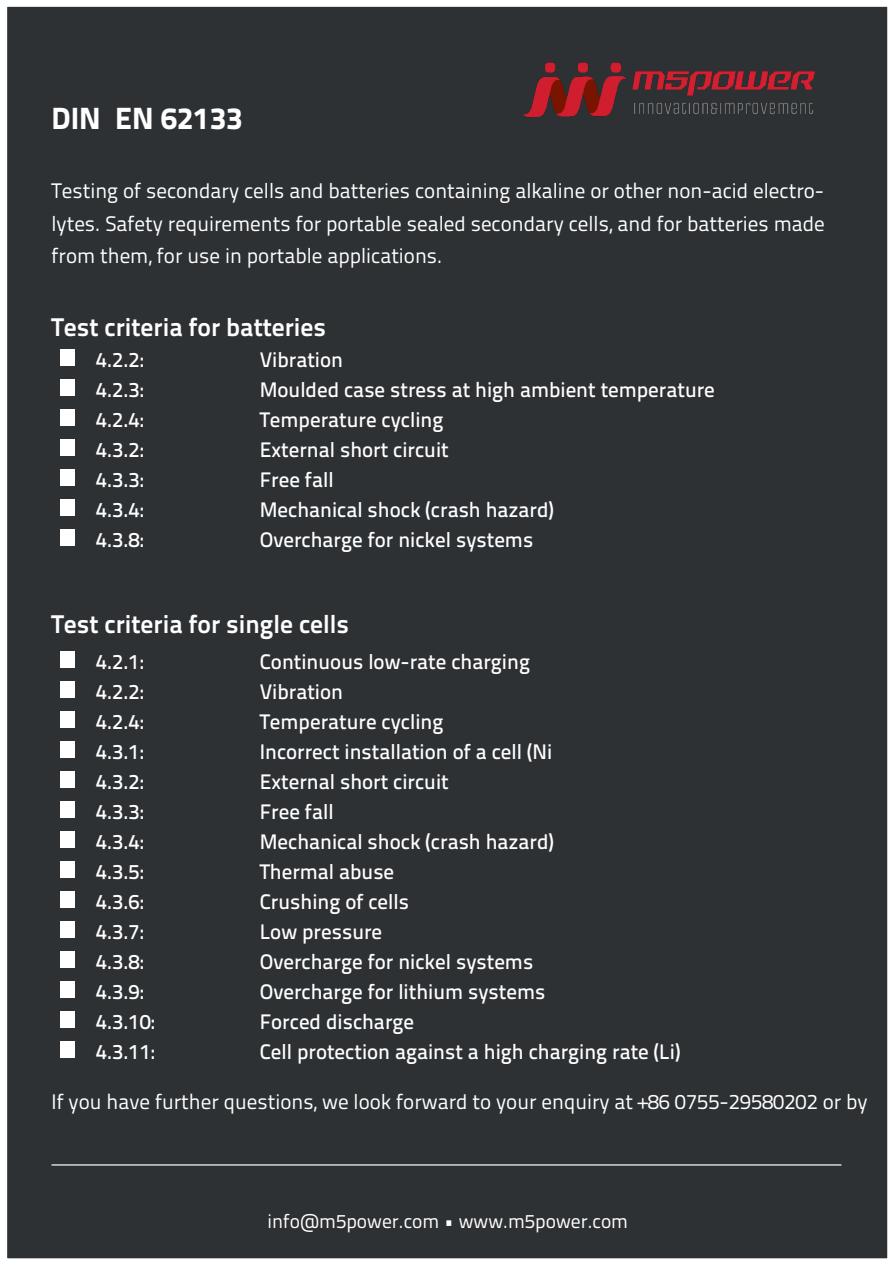
<style>
.page{position:relative;width:893px;height:1263px;background:#fff}
.page>*{position:absolute;margin:0;border:0;box-sizing:border-box;transform-origin:0 0}
.t1{font:800 30.75px "Titillium Text 22 L";color:#fff}
.t2{font:700 25.65px "Titillium Text 22 L";color:#fff}
.t3{font:500 21px "Titillium Text 22 L";color:#fff}
.t4{font:21px/32.4px "Titillium Text 22 L";color:#fff;text-align:justify}
.t5{font:19.5px "Titillium Text 22 L";color:#fff}
.s1{font-weight:700;font-size:59.7px}
.s2{font-size:59.7px}
</style>
<div class="page">
<div style="left:6px;top:5px;width:883px;height:1255px;background:#2e3134;border:2px solid #fff"></div>
<hr style="left:52px;top:1164px;width:789px;height:1px;background:#fff">
<img style="left:523px;top:5px;width:291px;height:112px">
<p class="t1" style="left:52px;top:94px;width:192px">DIN EN 62133</p>
<p class="t4" style="left:52px;top:173px;width:775px">Testing of secondary cells and batteries containing alkaline or other non-acid electro&shy;lytes. Safety requirements for portable sealed secondary cells, and for batteries made from them, for use in portable applications.</p>
<p class="t2" style="left:52px;top:308px;width:276px">Test criteria for batteries</p>
<p class="t3" style="left:52px;top:344px;width:94px"><span class="s1">•</span> 4.2.2:</p>
<p class="t3" style="left:260px;top:344px;width:85px">Vibration</p>
<p class="t3" style="left:52px;top:374px;width:94px"><span class="s2">•</span> 4.2.3:</p>
<p class="t3" style="left:260px;top:374px;width:457px">Moulded case stress at high ambient temperature</p>
<p class="t3" style="left:52px;top:404px;width:94px"><span class="s2">•</span> 4.2.4:</p>
<p class="t3" style="left:260px;top:404px;width:185px">Temperature cycling</p>
<p class="t3" style="left:52px;top:434px;width:94px"><span class="s2">•</span> 4.3.2:</p>
<p class="t3" style="left:260px;top:434px;width:190px">External short circuit</p>
<p class="t3" style="left:52px;top:464px;width:94px"><span class="s2">•</span> 4.3.3:</p>
<p class="t3" style="left:260px;top:464px;width:75px">Free fall</p>
<p class="t3" style="left:52px;top:494px;width:94px"><span class="s2">•</span> 4.3.4:</p>
<p class="t3" style="left:260px;top:494px;width:296px">Mechanical shock (crash hazard)</p>
<p class="t3" style="left:52px;top:524px;width:94px"><span class="s2">•</span> 4.3.8:</p>
<p class="t3" style="left:260px;top:524px;width:275px">Overcharge for nickel systems</p>
<p class="t2" style="left:52px;top:604px;width:299px">Test criteria for single cells</p>
<p class="t3" style="left:52px;top:646px;width:94px"><span class="s1">•</span> 4.2.1:</p>
<p class="t3" style="left:260px;top:646px;width:272px">Continuous low-rate charging</p>
<p class="t3" style="left:52px;top:676px;width:94px"><span class="s2">•</span> 4.2.2:</p>
<p class="t3" style="left:260px;top:676px;width:85px">Vibration</p>
<p class="t3" style="left:52px;top:706px;width:94px"><span class="s2">•</span> 4.2.4:</p>
<p class="t3" style="left:260px;top:706px;width:185px">Temperature cycling</p>
<p class="t3" style="left:52px;top:736px;width:94px"><span class="s2">•</span> 4.3.1:</p>
<p class="t3" style="left:260px;top:736px;width:294px">Incorrect installation of a cell (Ni</p>
<p class="t3" style="left:52px;top:766px;width:94px"><span class="s2">•</span> 4.3.2:</p>
<p class="t3" style="left:260px;top:766px;width:190px">External short circuit</p>
<p class="t3" style="left:52px;top:796px;width:94px"><span class="s2">•</span> 4.3.3:</p>
<p class="t3" style="left:260px;top:796px;width:75px">Free fall</p>
<p class="t3" style="left:52px;top:826px;width:94px"><span class="s2">•</span> 4.3.4:</p>
<p class="t3" style="left:260px;top:826px;width:296px">Mechanical shock (crash hazard)</p>
<p class="t3" style="left:52px;top:856px;width:94px"><span class="s2">•</span> 4.3.5:</p>
<p class="t3" style="left:260px;top:856px;width:136px">Thermal abuse</p>
<p class="t3" style="left:52px;top:886px;width:94px"><span class="s2">•</span> 4.3.6:</p>
<p class="t3" style="left:260px;top:886px;width:151px">Crushing of cells</p>
<p class="t3" style="left:52px;top:916px;width:94px"><span class="s2">•</span> 4.3.7:</p>
<p class="t3" style="left:260px;top:916px;width:124px">Low pressure</p>
<p class="t3" style="left:52px;top:946px;width:94px"><span class="s2">•</span> 4.3.8:</p>
<p class="t3" style="left:260px;top:946px;width:275px">Overcharge for nickel systems</p>
<p class="t3" style="left:52px;top:976px;width:94px"><span class="s2">•</span> 4.3.9:</p>
<p class="t3" style="left:260px;top:976px;width:287px">Overcharge for lithium systems</p>
<p class="t3" style="left:52px;top:1006px;width:105px"><span class="s2">•</span> 4.3.10:</p>
<p class="t3" style="left:260px;top:1006px;width:156px">Forced discharge</p>
<p class="t3" style="left:52px;top:1036px;width:105px"><span class="s2">•</span> 4.3.11:</p>
<p class="t3" style="left:260px;top:1036px;width:422px">Cell protection against a high charging rate (Li)</p>
<p class="t4" style="left:52px;top:1084px;width:818px">If you have further questions, we look forward to your enquiry at +86 0755-29580202 or by</p>
<p class="t5" style="left:268px;top:1206px;width:362px">info@m5power.com • www.m5power.com</p>
</div>
